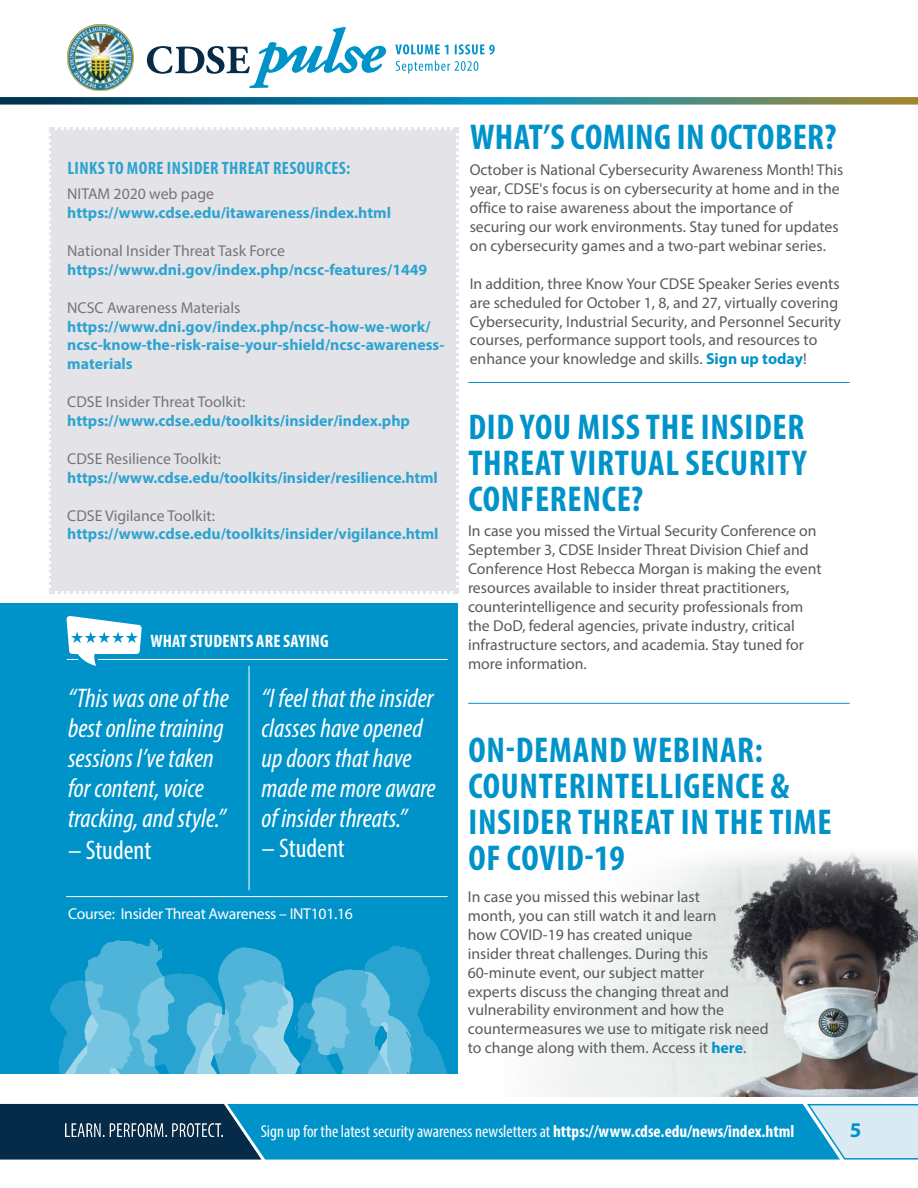
<style>
.page{position:relative;width:918px;height:1188px;background:#fff}
.page>*{position:absolute;margin:0;border:0;box-sizing:border-box;transform-origin:0 0}
.t1{font:700 condensed 36px/36px "Myriad Pro";letter-spacing:.02em;color:#0093c9;text-align:justify}
.t2{font:italic condensed 27px "Myriad Pro";color:#fff}
.t3{font:condensed 27px "Myriad Pro";color:#fff}
.t4{font:700 21px "Myriad Pro";color:#0093c9}
.t5{font:700 condensed 18px "Myriad Pro";letter-spacing:.02em;color:#0093c9}
.t6{font:700 condensed 18px "Myriad Pro";letter-spacing:.01em;color:#fff}
.t7{font:condensed 17.25px "Myriad Pro";color:#fff}
.t8{font:15.75px/18.9px "Myriad Pro";color:#58595b}
.t9{font:700 15.75px/18.9px "Myriad Pro";color:#0093c9}
.t10{font:15.75px "Myriad Pro";letter-spacing:-.02em;color:#fff}
.s1{font-weight:700;color:#0093c9}
.s2{font-weight:700}
</style>
<div class="page">
<svg style="left:0;top:1103px;width:918px;height:57px;background:#1e87b1"></svg>
<img style="left:65px;top:1124px;width:157px;height:13px">
<img style="left:67px;top:24px;width:67px;height:67px">
<svg style="left:147px;top:26px;width:240px;height:61px"></svg>
<svg style="left:396px;top:61px;width:82px;height:13px"></svg>
<svg style="left:395px;top:44px;width:100px;height:10px"></svg>
<div style="left:0;top:604px;width:458px;height:470px;background:#0093c9"></div>
<img style="left:50px;top:939px;width:398px;height:135px">
<img style="left:551px;top:852px;width:367px;height:244px">
<hr style="left:468px;top:382px;width:382px;height:1px;background:#0093c9">
<hr style="left:66px;top:896px;width:382px;height:1px;background:#fff">
<hr style="left:249px;top:666px;width:1px;height:224px;background:#fff">
<hr style="left:98px;top:659px;width:350px;height:1px;background:#fff">
<hr style="left:468px;top:703px;width:382px;height:1px;background:#0093c9">
<svg style="left:0;top:97px;width:918px;height:8px;background:#347c88"></svg>
<div style="left:49px;top:127px;width:410px;height:467px;background:#e4e4e8"></div>
<svg style="left:66px;top:616px;width:76px;height:50px"></svg>
<p class="t5" style="left:67px;top:156px;width:284px">LINKS TO MORE INSIDER THREAT RESOURCES:</p>
<p class="t8" style="left:67px;top:184px;width:148px">NITAM 2020 web page</p>
<p class="t9" style="left:67px;top:203px;width:325px">https://www.cdse.edu/itawareness/index.html</p>
<p class="t8" style="left:67px;top:241px;width:219px">National Insider Threat Task Force</p>
<p class="t9" style="left:67px;top:260px;width:362px">https://www.dni.gov/index.php/ncsc-features/1449</p>
<p class="t8" style="left:67px;top:298px;width:175px">NCSC Awareness Materials</p>
<p class="t9" style="left:67px;top:316px;width:379px">https://www.dni.gov/index.php/ncsc-how-we-work/ ncsc-know-the-risk-raise-your-shield/ncsc-awareness&shy;materials</p>
<p class="t8" style="left:67px;top:392px;width:179px">CDSE Insider Threat Toolkit:</p>
<p class="t9" style="left:67px;top:411px;width:344px">https://www.cdse.edu/toolkits/insider/index.php</p>
<p class="t8" style="left:67px;top:449px;width:155px">CDSE Resilience Toolkit:</p>
<p class="t9" style="left:67px;top:467px;width:372px">https://www.cdse.edu/toolkits/insider/resilience.html</p>
<p class="t8" style="left:67px;top:506px;width:149px">CDSE Vigilance Toolkit:</p>
<p class="t9" style="left:67px;top:524px;width:373px">https://www.cdse.edu/toolkits/insider/vigilance.html</p>
<p class="t6" style="left:150px;top:630px;width:180px">WHAT STUDENTS ARE SAYING</p>
<h2 class="t2" style="left:68px;top:681px;width:162px">“This was one of the</h2>
<p class="t2" style="left:261px;top:681px;width:174px">“I feel that the insider</p>
<p class="t2" style="left:68px;top:711px;width:157px">best online training</p>
<p class="t2" style="left:261px;top:711px;width:163px">classes have opened</p>
<p class="t2" style="left:68px;top:741px;width:147px">sessions I’ve taken</p>
<p class="t2" style="left:261px;top:741px;width:152px">up doors that have</p>
<p class="t2" style="left:68px;top:771px;width:137px">for content, voice</p>
<p class="t2" style="left:261px;top:771px;width:176px">made me more aware</p>
<p class="t2" style="left:68px;top:801px;width:159px">tracking, and style.”</p>
<p class="t2" style="left:261px;top:801px;width:147px">of insider threats.”</p>
<p class="t3" style="left:68px;top:834px;width:85px">– Student</p>
<h2 class="t3" style="left:261px;top:831px;width:85px">– Student</h2>
<p class="t10" style="left:68px;top:904px;width:286px">Course: Insider Threat Awareness – INT101.16</p>
<p class="t1" style="left:470px;top:118px;width:368px">WHAT’S COMING IN OCTOBER?</p>
<p class="t8" style="left:470px;top:160px;width:375px">October is National Cybersecurity Awareness Month! This year, CDSE's focus is on cybersecurity at home and in the office to raise awareness about the importance of securing our work environments. Stay tuned for updates on cybersecurity games and a two-part webinar series.</p>
<p class="t8" style="left:470px;top:274px;width:373px">In addition, three Know Your CDSE Speaker Series events are scheduled for October 1, 8, and 27, virtually covering Cybersecurity, Industrial Security, and Personnel Security courses, performance support tools, and resources to enhance your knowledge and skills. <span class="s1">Sign up today</span>!</p>
<h1 class="t1" style="left:468px;top:408px;width:340px">DID YOU MISS THE INSIDER THREAT VIRTUAL SECURITY CONFERENCE?</h1>
<p class="t8" style="left:468px;top:521px;width:355px">In case you missed the Virtual Security Conference on September 3, CDSE Insider Threat Division Chief and Conference Host Rebecca Morgan is making the event resources available to insider threat practitioners, counterintelligence and security professionals from the DoD, federal agencies, private industry, critical infrastructure sectors, and academia. Stay tuned for more information.</p>
<h1 class="t1" style="left:468px;top:732px;width:365px;text-align:left">ON-DEMAND WEBINAR:<br>COUNTERINTELLIGENCE &amp;<br>INSIDER THREAT IN THE TIME<br>OF COVID-19</h1>
<p class="t8" style="left:468px;top:887px;width:302px">In case you missed this webinar last<br>month, you can still watch it and learn<br>how COVID-19 has created unique<br>insider threat challenges. During this 60-minute event, our subject matter<br>experts discuss the changing threat and vulnerability environment and how the countermeasures we use to mitigate risk need to change along with them. Access it <span class="s1">here</span>.</p>
<p class="t7" style="left:261px;top:1121px;width:535px">Sign up for the latest security awareness newsletters at <span class="s2">https://www.cdse.edu/news/index.html</span></p>
<h3 class="t4" style="left:850px;top:1116px;width:13px">5</h3>
</div>
